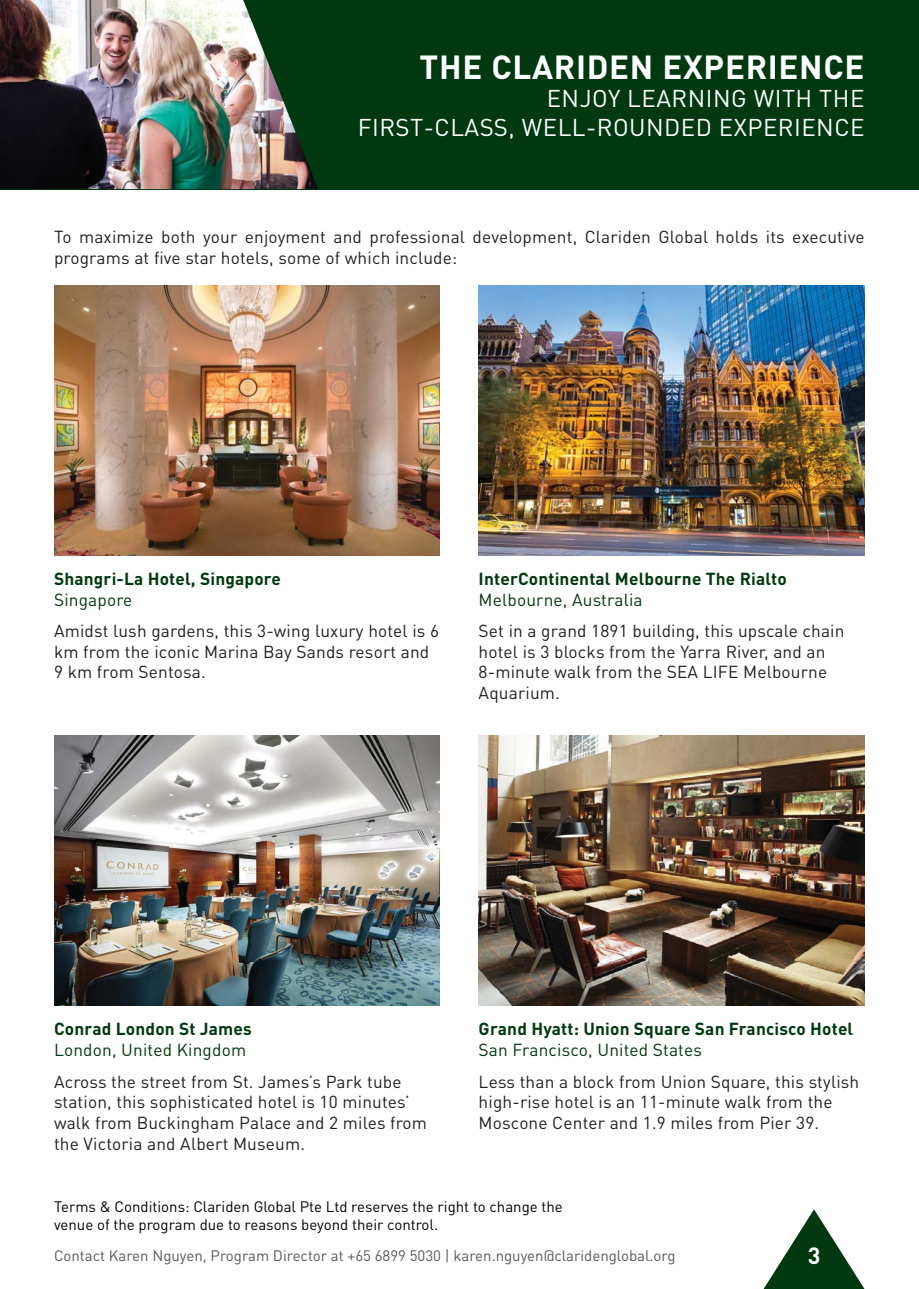
<style>
.page{position:relative;width:919px;height:1289px;background:#fff}
.page>*{position:absolute;margin:0;border:0;box-sizing:border-box;transform-origin:0 0}
.t1{font:700 33px "DIN Pro";letter-spacing:.02em;color:#fff}
.t2{font:24px/28.8px "DIN Pro";letter-spacing:.02em;color:#fff;text-align:right}
.t3{font:700 23.25px "DIN Pro";color:#fff}
.t4{font:17.25px/20.7px "DIN Pro";letter-spacing:.01em;color:#231f20}
.t5{font:700 17.25px "DIN Pro";letter-spacing:.01em;color:#00390f}
.t6{font:17.25px "DIN Pro";letter-spacing:.01em;color:#00390f}
.t7{font:15px/18px "DIN Pro";color:#010202}
.t8{font:15px "DIN Pro";color:#58595b}
</style>
<div class="page">
<div style="left:0;top:0;width:918px;height:189px;background:#00390f"></div>
<img style="left:0;top:0;width:318px;height:189px">
<img style="left:54px;top:285px;width:386px;height:270px">
<img style="left:54px;top:735px;width:386px;height:271px">
<img style="left:478px;top:285px;width:386px;height:270px">
<img style="left:478px;top:735px;width:386px;height:271px">
<svg style="left:764px;top:1209px;width:100px;height:79px"></svg>
<h1 class="t1" style="left:419px;top:55px;width:446px">THE CLARIDEN EXPERIENCE</h1>
<h2 class="t2" style="left:358px;top:87px;width:508px">ENJOY LEARNING WITH THE<br>FIRST-CLASS, WELL-ROUNDED EXPERIENCE</h2>
<p class="t4" style="left:54px;top:228px;width:812px">To maximize both your enjoyment and professional development, Clariden Global holds its executive programs at five star hotels, some of which include:</p>
<p class="t5" style="left:54px;top:572px;width:228px">Shangri-La Hotel, Singapore</p>
<p class="t6" style="left:54px;top:593px;width:80px">Singapore</p>
<p class="t4" style="left:54px;top:622px;width:386px">Amidst lush gardens, this 3-wing luxury hotel is 6 km from the iconic Marina Bay Sands resort and<br>9 km from Sentosa.</p>
<p class="t5" style="left:478px;top:572px;width:309px">InterContinental Melbourne The Rialto</p>
<p class="t6" style="left:478px;top:593px;width:165px">Melbourne, Australia</p>
<p class="t4" style="left:478px;top:622px;width:367px">Set in a grand 1891 building, this upscale chain hotel is 3 blocks from the Yarra River, and an 8-minute walk from the SEA LIFE Melbourne Aquarium.</p>
<p class="t5" style="left:54px;top:1023px;width:199px">Conrad London St James</p>
<p class="t6" style="left:54px;top:1043px;width:194px">London, United Kingdom</p>
<p class="t4" style="left:54px;top:1073px;width:374px">Across the street from St. James’s Park tube station, this sophisticated hotel is 10 minutes’ walk from Buckingham Palace and 2 miles from the Victoria and Albert Museum.</p>
<p class="t5" style="left:478px;top:1023px;width:376px">Grand Hyatt: Union Square San Francisco Hotel</p>
<p class="t6" style="left:478px;top:1043px;width:225px">San Francisco, United States</p>
<p class="t4" style="left:478px;top:1073px;width:382px">Less than a block from Union Square, this stylish high-rise hotel is an 11-minute walk from the<br>Moscone Center and 1.9 miles from Pier 39.</p>
<p class="t7" style="left:54px;top:1199px;width:510px">Terms &amp; Conditions: Clariden Global Pte Ltd reserves the right to change the venue of the program due to reasons beyond their control.</p>
<p class="t8" style="left:54px;top:1249px;width:623px">Contact Karen Nguyen, Program Director at +65 6899 5030 | karen.nguyen@claridenglobal.org</p>
<h3 class="t3" style="left:807px;top:1247px;width:14px">3</h3>
</div>
